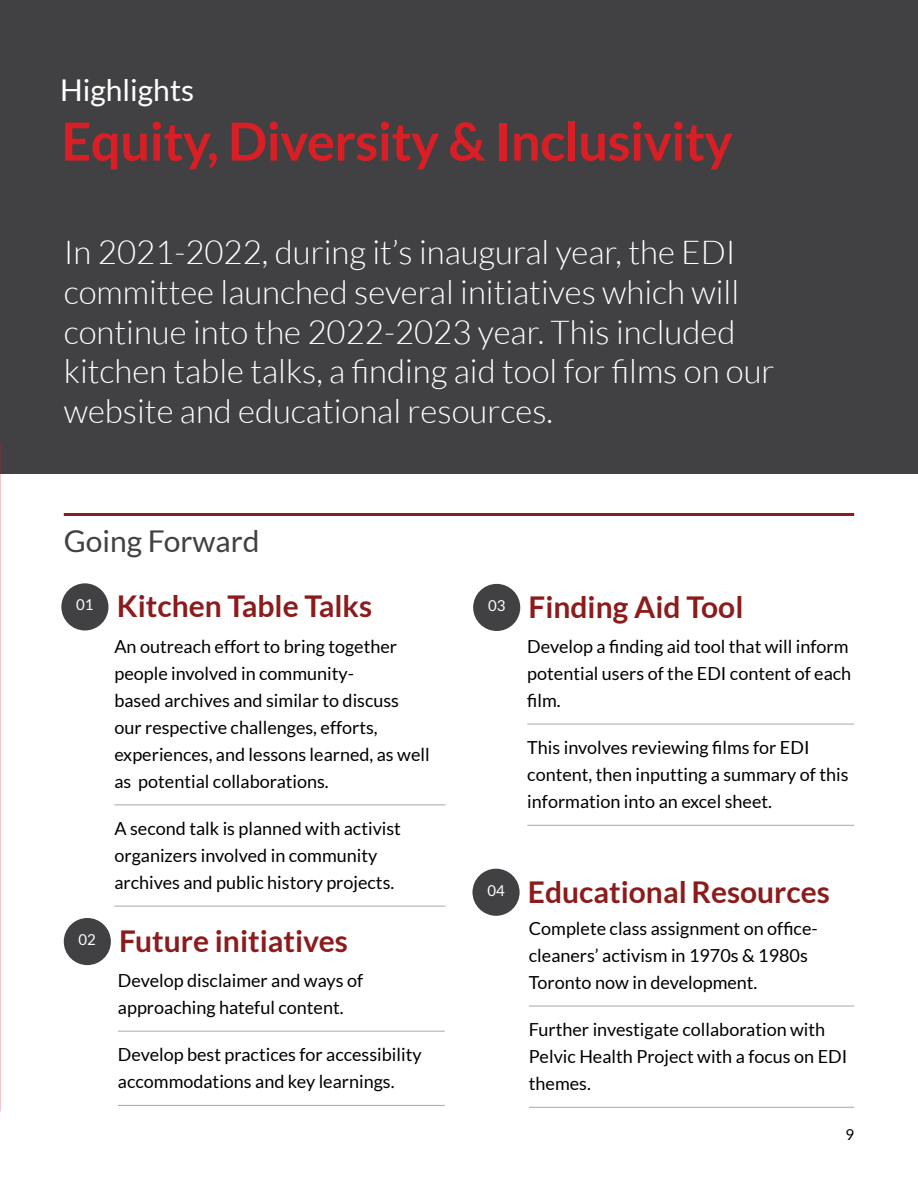
<style>
.page{position:relative;width:918px;height:1188px;background:#fff}
.page>*{position:absolute;margin:0;border:0;box-sizing:border-box;transform-origin:0 0}
.t1{font:700 52.5px "Lato";letter-spacing:-.01em;color:#d81f26}
.t2{font:300 33px/39.6px "Lato";color:#fff}
.t3{font:700 30px "Lato";color:#8c1c1c}
.t4{font:30px "Lato";color:#414042}
.t5{font:30px "Lato";color:#fff}
.t6{font:18px/27px "Lato";color:#000}
.t7{font:15px "Lato";color:#fff}
.t8{font:15px "Lato";color:#000}
</style>
<div class="page">
<div style="left:0;top:0;width:918px;height:473px;background:#414042"></div>
<svg style="left:0;top:443px;width:1px;height:480px"></svg>
<hr style="left:529px;top:1006px;width:325px;height:1px;background:#a7a9ac">
<hr style="left:529px;top:1107px;width:325px;height:1px;background:#a7a9ac">
<hr style="left:527px;top:724px;width:327px;height:1px;background:#a7a9ac">
<hr style="left:527px;top:825px;width:327px;height:1px;background:#a7a9ac">
<hr style="left:114px;top:804px;width:332px;height:1px;background:#a7a9ac">
<hr style="left:114px;top:906px;width:332px;height:1px;background:#a7a9ac">
<div style="left:61px;top:583px;width:47px;height:47px;background:#414042;border-radius:50%"></div>
<div style="left:473px;top:584px;width:47px;height:47px;background:#414042;border-radius:50%"></div>
<div style="left:472px;top:869px;width:48px;height:47px;background:#414042;border-radius:50%"></div>
<hr style="left:118px;top:1031px;width:327px;height:1px;background:#a7a9ac">
<hr style="left:118px;top:1105px;width:327px;height:1px;background:#a7a9ac">
<div style="left:64px;top:918px;width:47px;height:47px;background:#414042;border-radius:50%"></div>
<hr style="left:64px;top:513px;width:790px;height:3px;background:#8c1c1c">
<h3 class="t5" style="left:60px;top:73px;width:135px">Highlights</h3>
<h1 class="t1" style="left:61px;top:111px;width:673px">Equity, Diversity &amp; Inclusivity</h1>
<p class="t2" style="left:64px;top:233px;width:712px">In 2021-2022, during it’s inaugural year, the EDI committee launched several initiatives which will continue into the 2022-2023 year. This included kitchen table talks, a finding aid tool for films on our website and educational resources.</p>
<h3 class="t4" style="left:64px;top:524px;width:197px">Going Forward</h3>
<p class="t7" style="left:76px;top:597px;width:19px">01</p>
<p class="t7" style="left:79px;top:931px;width:19px">02</p>
<h3 class="t3" style="left:117px;top:589px;width:257px">Kitchen Table Talks</h3>
<p class="t6" style="left:114px;top:633px;width:317px">An outreach effort to bring together people involved in community-<br>based archives and similar to discuss our respective challenges, efforts, experiences, and lessons learned, as well as potential collaborations.</p>
<p class="t6" style="left:114px;top:815px;width:288px">A second talk is planned with activist organizers involved in community archives and public history projects.</p>
<h3 class="t3" style="left:119px;top:924px;width:230px">Future initiatives</h3>
<p class="t6" style="left:118px;top:967px;width:247px">Develop disclaimer and ways of approaching hateful content.</p>
<p class="t6" style="left:118px;top:1041px;width:305px">Develop best practices for accessibility accommodations and key learnings.</p>
<p class="t7" style="left:488px;top:597px;width:19px">03</p>
<h3 class="t3" style="left:529px;top:590px;width:216px">Finding Aid Tool</h3>
<p class="t6" style="left:527px;top:633px;width:325px">Develop a finding aid tool that will inform potential users of the EDI content of each film.</p>
<p class="t6" style="left:527px;top:734px;width:323px">This involves reviewing films for EDI content, then inputting a summary of this information into an excel sheet.</p>
<p class="t7" style="left:487px;top:882px;width:19px">04</p>
<h3 class="t3" style="left:528px;top:875px;width:304px">Educational Resources</h3>
<p class="t6" style="left:529px;top:915px;width:290px">Complete class assignment on office&shy;cleaners’ activism in 1970s &amp; 1980s<br>Toronto now in development.</p>
<p class="t6" style="left:529px;top:1016px;width:320px">Further investigate collaboration with<br>Pelvic Health Project with a focus on EDI themes.</p>
<p class="t8" style="left:846px;top:1126px;width:10px">9</p>
</div>
